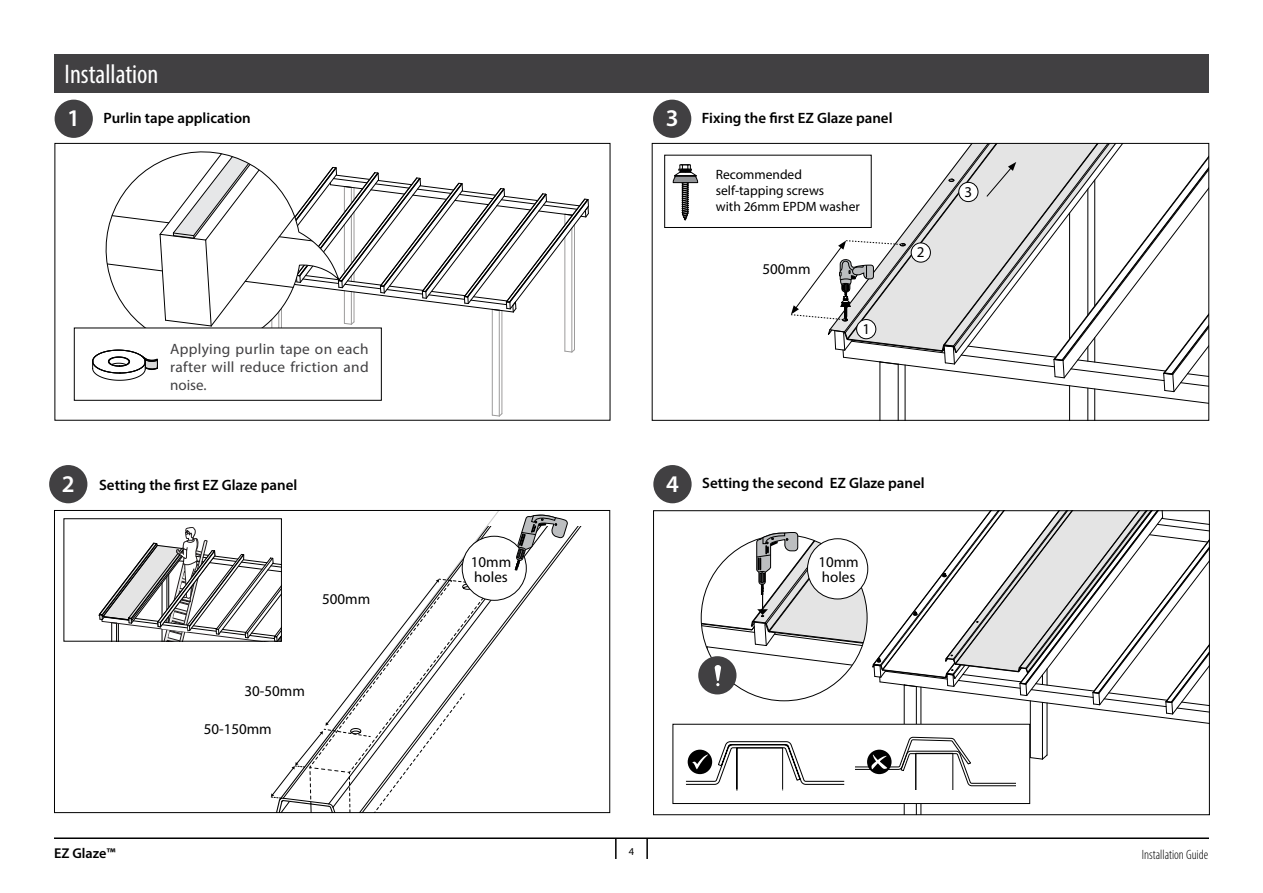
<style>
.page{position:relative;width:1263px;height:893px;background:#fff}
.page>*{position:absolute;margin:0;border:0;box-sizing:border-box;transform-origin:0 0}
.t1{font:condensed 27px "Myriad Pro";color:#fff}
.t2{font:600 24px "Myriad Pro";color:#fff}
.t3{font:600 15px "Myriad Pro";color:#000}
.t4{font:15px/18px "Myriad Pro";letter-spacing:.02em;color:#414042;text-align:justify}
.t5{font:15px/14.4px "Myriad Pro";color:#000}
.t6{font:600 14.25px "Myriad Pro";color:#000}
.t7{font:13.5px/16.2px "Myriad Pro";color:#000}
.t8{font:300 condensed 13.5px "Myriad Pro";color:#000}
.t9{font:10.5px "Myriad Pro";color:#000}
</style>
<div class="page">
<hr style="left:54px;top:837px;width:1155px;height:2px;background:#000">
<hr style="left:615px;top:839px;width:2px;height:20px;background:#000">
<hr style="left:646px;top:839px;width:2px;height:20px;background:#000">
<div style="left:54px;top:54px;width:1155px;height:38px;background:#414042"></div>
<div style="left:55px;top:100px;width:38px;height:38px;background:#414042;border-radius:50%"></div>
<div style="left:49px;top:465px;width:38px;height:38px;background:#414042;border-radius:50%"></div>
<div style="left:653px;top:100px;width:38px;height:38px;background:#414042;border-radius:50%"></div>
<div style="left:653px;top:465px;width:39px;height:38px;background:#414042;border-radius:50%"></div>
<hr style="left:499px;top:310px;width:1px;height:106px;background:#9c9b9b">
<hr style="left:502px;top:311px;width:1px;height:103px;background:#9c9b9b">
<hr style="left:492px;top:309px;width:1px;height:106px;background:#9c9b9b">
<svg style="left:492px;top:413px;width:10px;height:3px"></svg>
<svg style="left:93px;top:142px;width:247px;height:10px"></svg>
<svg style="left:92px;top:152px;width:497px;height:237px"></svg>
<svg style="left:494px;top:527px;width:87px;height:114px"></svg>
<div style="left:462px;top:536px;width:64px;height:64px;background:#fff;border-radius:50%"></div>
<svg style="left:513px;top:514px;width:55px;height:63px"></svg>
<div style="left:664px;top:155px;width:207px;height:73px;border:1px solid #000"></div>
<svg style="left:790px;top:143px;width:419px;height:277px"></svg>
<svg style="left:673px;top:165px;width:25px;height:55px"></svg>
<hr style="left:916px;top:687px;width:1px;height:128px;background:#000">
<hr style="left:921px;top:687px;width:1px;height:128px;background:#000">
<hr style="left:904px;top:685px;width:1px;height:130px;background:#000">
<div style="left:673px;top:724px;width:357px;height:79px;background:#fff"></div>
<div style="left:673px;top:724px;width:357px;height:80px;border:1px solid #000"></div>
<svg style="left:685px;top:511px;width:524px;height:279px"></svg>
<svg style="left:99px;top:527px;width:395px;height:286px"></svg>
<h1 class="t1" style="left:65px;top:58px;width:95px">Installation</h1>
<p class="t3" style="left:103px;top:108px;width:149px">Purlin tape application</p>
<h2 class="t2" style="left:67px;top:103px;width:14px">1</h2>
<p class="t4" style="left:170px;top:340px;width:200px">Applying purlin tape on each rafter will reduce friction and noise.</p>
<h2 class="t2" style="left:62px;top:468px;width:14px">2</h2>
<p class="t3" style="left:99px;top:475px;width:200px">Setting the first EZ Glaze panel</p>
<p class="t5" style="left:322px;top:591px;width:50px">500mm</p>
<p class="t5" style="left:244px;top:683px;width:62px">30-50mm</p>
<p class="t5" style="left:204px;top:722px;width:70px">50-150mm</p>
<p class="t6" style="left:54px;top:844px;width:63px">EZ Glaze™</p>
<p class="t5" style="left:471px;top:555px;width:42px">10mm holes</p>
<h2 class="t2" style="left:666px;top:103px;width:14px">3</h2>
<p class="t3" style="left:702px;top:109px;width:192px">Fixing the first EZ Glaze panel</p>
<p class="t7" style="left:716px;top:166px;width:146px">Recommended self-tapping screws<br>with 26mm EPDM washer</p>
<p class="t5" style="left:762px;top:261px;width:50px">500mm</p>
<p class="t5" style="left:862px;top:321px;width:9px">1</p>
<p class="t5" style="left:917px;top:245px;width:9px">2</p>
<p class="t5" style="left:964px;top:184px;width:9px">3</p>
<h2 class="t2" style="left:666px;top:468px;width:14px">4</h2>
<p class="t3" style="left:702px;top:474px;width:224px">Setting the second EZ Glaze panel</p>
<p class="t5" style="left:818px;top:555px;width:42px">10mm holes</p>
<p class="t9" style="left:629px;top:845px;width:7px">4</p>
<p class="t8" style="left:1142px;top:846px;width:68px">Installation Guide</p>
</div>
